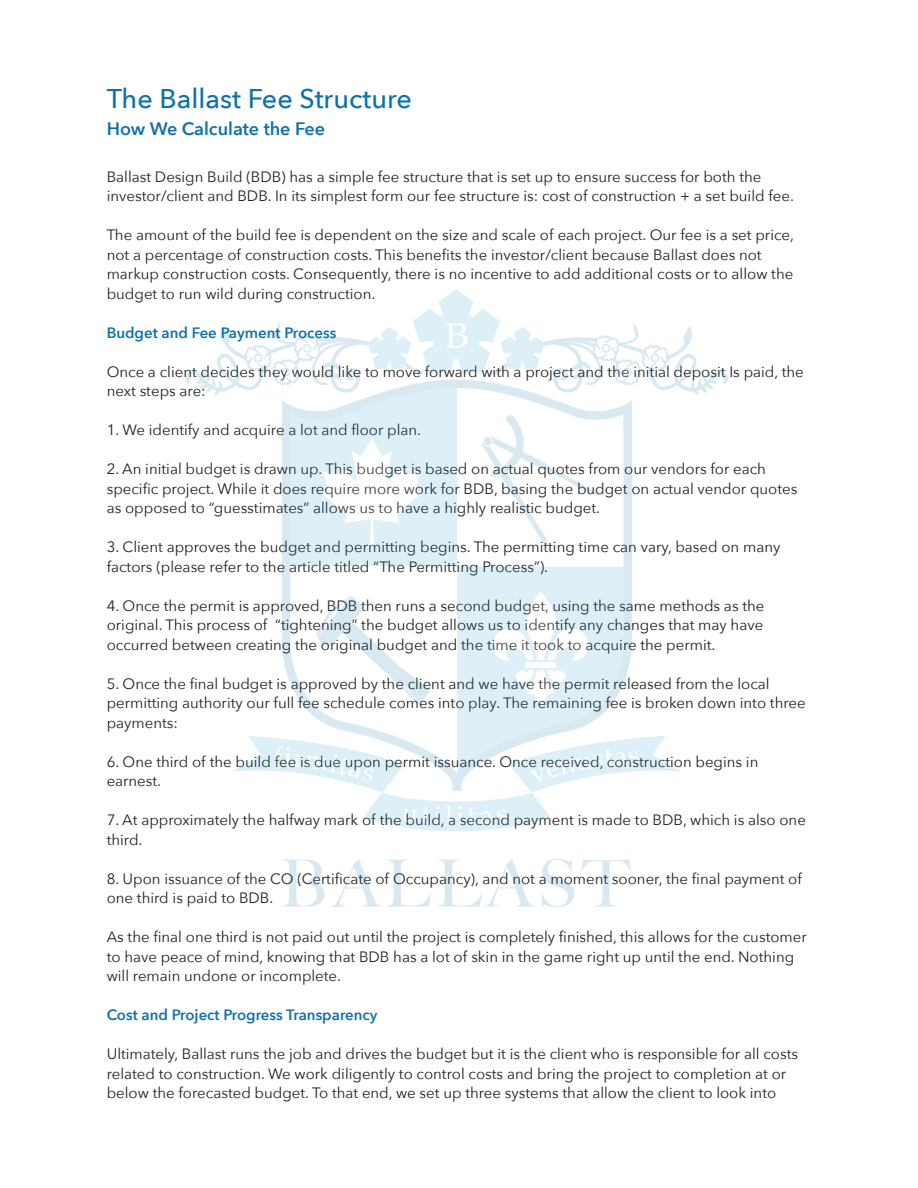
<style>
.page{position:relative;width:918px;height:1188px;background:#fff}
.page>*{position:absolute;margin:0;border:0;box-sizing:border-box;transform-origin:0 0}
.t1{font:500 27px "Avenir Next";color:#1072aa}
.t2{font:600 18px "Avenir Next";color:#1072aa}
.t3{font:15px/19.5px "Avenir Next";color:#231f20}
.t4{font:600 15px "Avenir Next";color:#1072aa}
</style>
<div class="page">
<svg style="left:282px;top:860px;width:43px;height:47px"></svg>
<svg style="left:331px;top:859px;width:100px;height:48px"></svg>
<svg style="left:438px;top:859px;width:97px;height:48px"></svg>
<svg style="left:542px;top:859px;width:32px;height:48px"></svg>
<svg style="left:581px;top:859px;width:50px;height:48px"></svg>
<svg style="left:185px;top:289px;width:543px;height:542px"></svg>
<p class="t1" style="left:107px;top:76px;width:307px">The Ballast Fee Structure</p>
<p class="t2" style="left:107px;top:113px;width:220px">How We Calculate the Fee</p>
<p class="t3" style="left:107px;top:166px;width:689px">Ballast Design Build (BDB) has a simple fee structure that is set up to ensure success for both the investor/client and BDB. In its simplest form our fee structure is: cost of construction + a set build fee.</p>
<p class="t3" style="left:107px;top:224px;width:689px">The amount of the build fee is dependent on the size and scale of each project. Our fee is a set price, not a percentage of construction costs. This benefits the investor/client because Ballast does not markup construction costs. Consequently, there is no incentive to add additional costs or to allow the budget to run wild during construction.</p>
<p class="t4" style="left:107px;top:319px;width:231px">Budget and Fee Payment Process</p>
<p class="t3" style="left:107px;top:361px;width:699px">Once a client decides they would like to move forward with a project and the initial deposit Is paid, the next steps are:</p>
<p class="t3" style="left:107px;top:419px;width:316px">1. We identify and acquire a lot and floor plan.</p>
<p class="t3" style="left:107px;top:458px;width:692px">2. An initial budget is drawn up. This budget is based on actual quotes from our vendors for each specific project. While it does require more work for BDB, basing the budget on actual vendor quotes as opposed to “guesstimates” allows us to have a highly realistic budget.</p>
<p class="t3" style="left:107px;top:536px;width:675px">3. Client approves the budget and permitting begins. The permitting time can vary, based on many factors (please refer to the article titled “The Permitting Process”).</p>
<p class="t3" style="left:107px;top:595px;width:659px;text-align:justify">4. Once the permit is approved, BDB then runs a second budget, using the same methods as the original. This process of “tightening” the budget allows us to identify any changes that may have occurred between creating the original budget and the time it took to acquire the permit.</p>
<p class="t3" style="left:107px;top:673px;width:701px">5. Once the final budget is approved by the client and we have the permit released from the local permitting authority our full fee schedule comes into play. The remaining fee is broken down into three payments:</p>
<p class="t3" style="left:107px;top:751px;width:653px">6. One third of the build fee is due upon permit issuance. Once received, construction begins in earnest.</p>
<p class="t3" style="left:107px;top:809px;width:701px">7. At approximately the halfway mark of the build, a second payment is made to BDB, which is also one third.</p>
<p class="t3" style="left:107px;top:868px;width:697px">8. Upon issuance of the CO (Certificate of Occupancy), and not a moment sooner, the final payment of one third is paid to BDB.</p>
<p class="t3" style="left:107px;top:926px;width:702px">As the final one third is not paid out until the project is completely finished, this allows for the customer to have peace of mind, knowing that BDB has a lot of skin in the game right up until the end. Nothing will remain undone or incomplete.</p>
<p class="t4" style="left:107px;top:1002px;width:272px">Cost and Project Progress Transparency</p>
<p class="t3" style="left:107px;top:1043px;width:693px">Ultimately, Ballast runs the job and drives the budget but it is the client who is responsible for all costs related to construction. We work diligently to control costs and bring the project to completion at or below the forecasted budget. To that end, we set up three systems that allow the client to look into</p>
</div>
